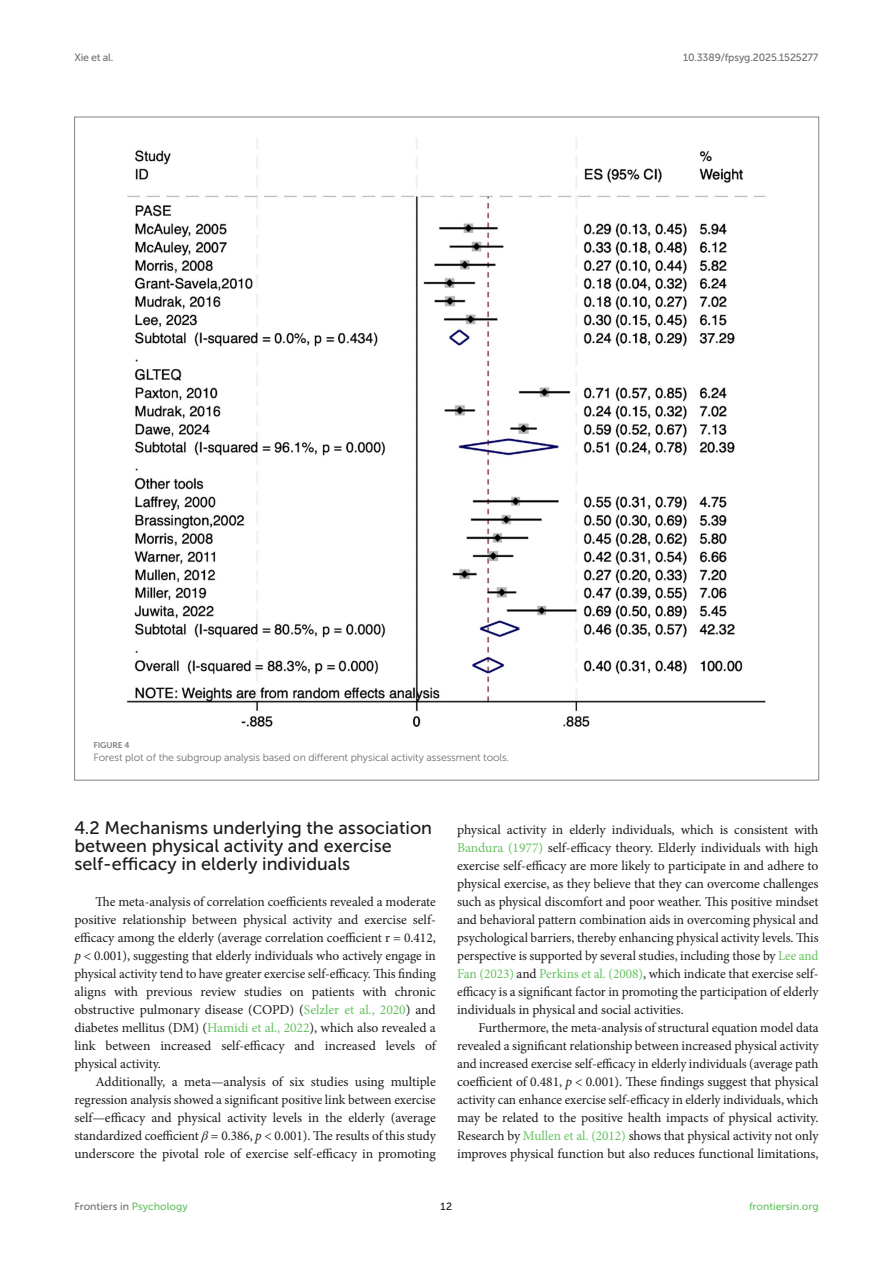
<style>
.page{position:relative;width:893px;height:1263px;background:#fff}
.page>*{position:absolute;margin:0;border:0;box-sizing:border-box;transform-origin:0 0}
.HEAD_2{font:18px/18px "Museo Sans 500";color:#1b1c1b}
.TEXT{font:13.5px/18px "Minion Pro";letter-spacing:-.005em;color:#1b1c1b;text-align:justify}
.FIG_LEG{font:10.5px "Museo Sans 300";letter-spacing:-.01em;color:#706f70}
.t1{font:10.5px "Museo Sans 500";letter-spacing:-.015em;color:#706f70}
.t2{font:10.5px "Museo Sans 500";color:#65c161}
.t3{font:10.5px "Museo Sans 500";color:#1b1c1b}
.FIG_HD{font:8.25px "Museo Sans 700";letter-spacing:-.01em;color:#7e7f7f}
.s1{font-style:italic}
.s2{color:#65c161}
.s3{font-family:"STIX General";font-style:italic}
</style>
<div class="page">
<img style="left:127px;top:137px;width:639px;height:590px">
<p class="t1" style="left:74px;top:51px;width:41px">Xie et al.</p>
<p class="t1" style="left:683px;top:51px;width:137px">10.3389/fpsyg.2025.1525277</p>
<p class="FIG_HD" style="left:94px;top:740px;width:37px">FIGURE 4</p>
<p class="FIG_LEG" style="left:94px;top:752px;width:417px">Forest plot of the subgroup analysis based on different physical activity assessment tools.</p>
<p class="HEAD_2" style="left:74px;top:819px;width:359px">4.2 Mechanisms underlying the association between physical activity and exercise self-efficacy in elderly individuals</p>
<p class="TEXT" style="left:74px;top:893px;width:363px;text-indent:21px">The meta-analysis of correlation coefficients revealed a moderate positive relationship between physical activity and exercise self&shy;efficacy among the elderly (average correlation coefficient r = 0.412, <span class="s1">p</span> &lt; 0.001), suggesting that elderly individuals who actively engage in physical activity tend to have greater exercise self-efficacy. This finding aligns with previous review studies on patients with chronic obstructive pulmonary disease (COPD) (<span class="s2">Selzler et al., 2020</span>) and diabetes mellitus (DM) (<span class="s2">Hamidi et al., 2022</span>), which also revealed a link between increased self-efficacy and increased levels of physical activity.</p>
<p class="TEXT" style="left:74px;top:1073px;width:363px;text-indent:21px">Additionally, a meta—analysis of six studies using multiple regression analysis showed a significant positive link between exercise self—efficacy and physical activity levels in the elderly (average standardized coefficient <span class="s3">β</span> = 0.386, <span class="s1">p</span> &lt; 0.001). The results of this study underscore the pivotal role of exercise self-efficacy in promoting</p>
<p class="TEXT" style="left:457px;top:821px;width:363px">physical activity in elderly individuals, which is consistent with <span class="s2">Bandura (1977)</span> self-efficacy theory. Elderly individuals with high exercise self-efficacy are more likely to participate in and adhere to physical exercise, as they believe that they can overcome challenges such as physical discomfort and poor weather. This positive mindset and behavioral pattern combination aids in overcoming physical and psychological barriers, thereby enhancing physical activity levels. This perspective is supported by several studies, including those by <span class="s2">Lee and Fan (2023)</span> and <span class="s2">Perkins et al. (2008)</span>, which indicate that exercise self&shy;efficacy is a significant factor in promoting the participation of elderly individuals in physical and social activities.</p>
<p class="TEXT" style="left:457px;top:1019px;width:363px;text-indent:21px">Furthermore, the meta-analysis of structural equation model data revealed a significant relationship between increased physical activity and increased exercise self-efficacy in elderly individuals (average path coefficient of 0.481, <span class="s1">p</span> &lt; 0.001). These findings suggest that physical activity can enhance exercise self-efficacy in elderly individuals, which may be related to the positive health impacts of physical activity.<br>Research by <span class="s2">Mullen et al. (2012)</span> shows that physical activity not only improves physical function but also reduces functional limitations,</p>
<p class="t1" style="left:74px;top:1200px;width:115px">Frontiers in <span class="s2">Psychology</span></p>
<p class="t3" style="left:441px;top:1200px;width:13px">12</p>
<p class="t2" style="left:749px;top:1200px;width:71px">frontiersin.org</p>
</div>
